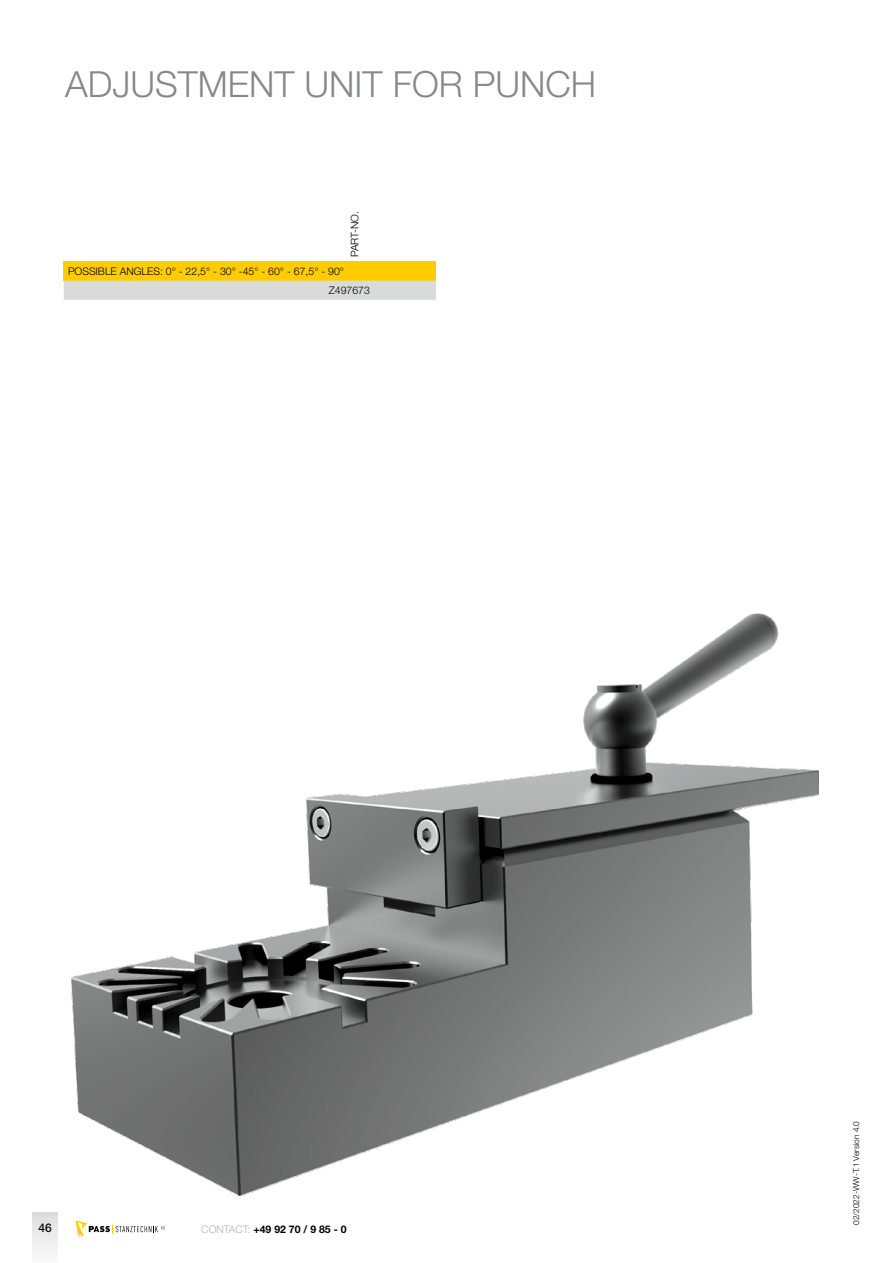
<style>
.page{position:relative;width:893px;height:1263px;background:#fff}
.page>*{position:absolute;margin:0;border:0;box-sizing:border-box;transform-origin:0 0}
.t1{font:300 36px "Helvetica Neue LT Std";color:#87888a}
.t2{font:500 12px "Helvetica Neue LT Std";color:#000}
.t3{font:300 10.5px/19.2px "Helvetica Neue LT Std";color:#000}
.t4{font:700 10.5px "Helvetica Neue LT Std";color:#000}
.t5{font:300 8.25px "Helvetica Neue LT Std";color:#000}
.s1{font-weight:300;color:#b1b3b4}
</style>
<div class="page">
<svg style="left:76px;top:1221px;width:88px;height:17px"></svg>
<div style="left:32px;top:1212px;width:26px;height:51px;background:linear-gradient(to bottom,#dedede,#fbfbfb)"></div>
<img style="left:71px;top:613px;width:747px;height:582px">
<div style="left:64px;top:261px;width:372px;height:20px;background:#fc0"></div>
<div style="left:64px;top:281px;width:372px;height:19px;background:#d9dadb"></div>
<h1 class="t1" style="left:65px;top:62px;width:532px">ADJUSTMENT UNIT FOR PUNCH</h1>
<p class="t3" style="left:345px;top:257px;width:47px;rotate:-90deg">PART-NO.</p>
<p class="t3" style="left:329px;top:261px;width:43px;text-indent:-261px">POSSIBLE ANGLES: 0° - 22,5° - 30° -45° - 60° - 67,5° - 90°<br>Z497673</p>
<p class="t2" style="left:38px;top:1221px;width:15px">46</p>
<p class="t4" style="left:201px;top:1223px;width:147px"><span class="s1">CONTACT:</span> +49 92 70 / 9 85 - 0</p>
<p class="t5" style="left:851px;top:1225px;width:105px;rotate:-90deg">02/2022-WW-T.1 Version 4.0</p>
</div>
